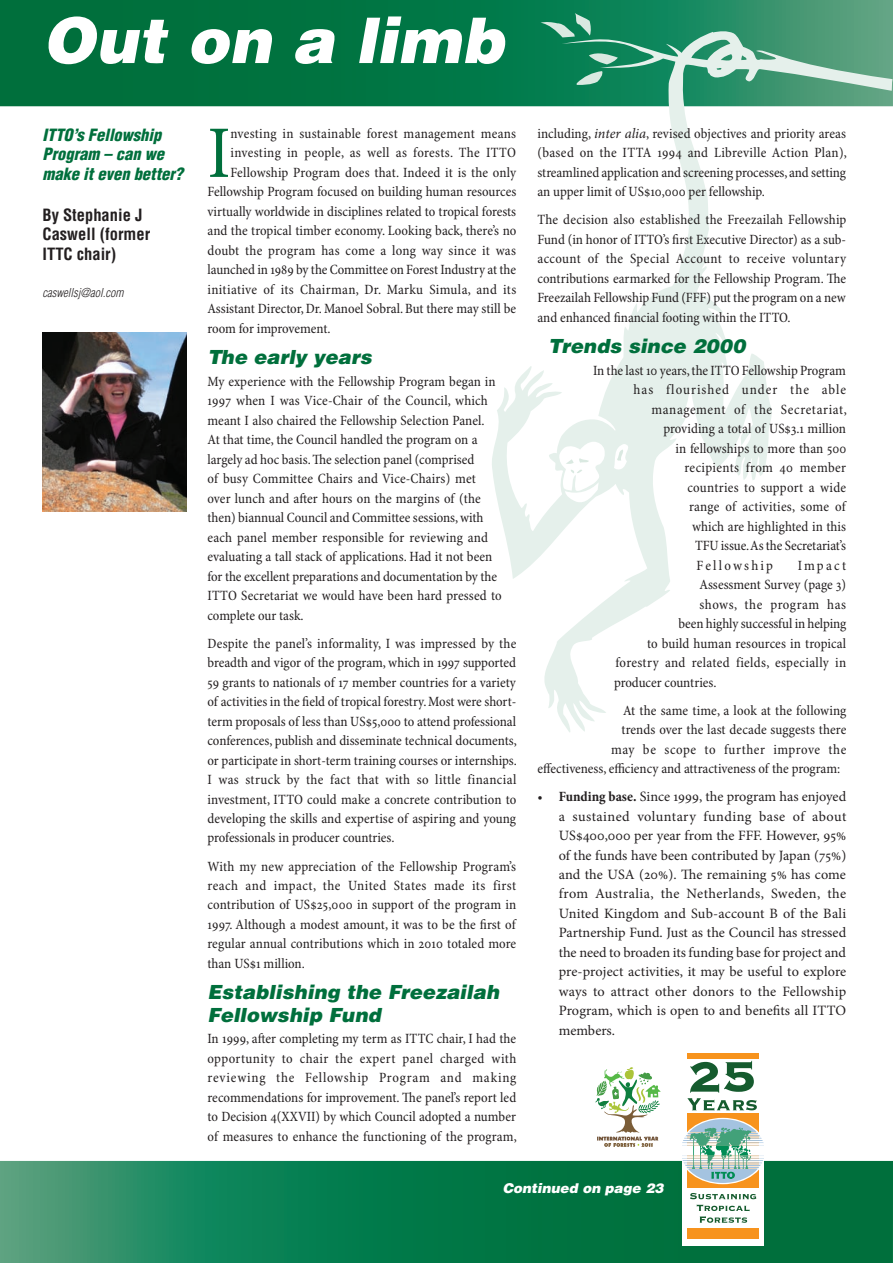
<style>
.page{position:relative;width:893px;height:1263px;background:#fff}
.page>*{position:absolute;margin:0;border:0;box-sizing:border-box;transform-origin:0 0}
.t1{font:condensed 75px "Minion Pro";color:#006f3c}
.t2{font:italic 900 63px "Helvetica";letter-spacing:.005em;color:#fff}
.t3{font:italic 900 19.5px/22.5px "Helvetica";letter-spacing:.005em;color:#006f3c}
.t4{font:italic 900 condensed 16.5px/19.5px "Helvetica";color:#006f3c}
.t5{font:700 condensed 16.5px/19.5px "Helvetica";color:#231f20}
.t6{font:condensed 14.25px/19.5px "Minion Pro";letter-spacing:.005em;color:#231f20;text-align:justify}
.t7{font:14.25px/19.5px "Minion Pro";letter-spacing:.01em;color:#231f20;text-align:justify}
.t8{font:condensed 14.25px "Minion Pro";letter-spacing:.025em;color:#231f20}
.t9{font:condensed 14.25px "Minion Pro";letter-spacing:.04em;color:#231f20}
.t10{font:condensed 14.25px "Minion Pro";letter-spacing:.07em;color:#231f20}
.t11{font:condensed 14.25px "Minion Pro";letter-spacing:.035em;color:#231f20}
.t12{font:condensed 14.25px "Minion Pro";letter-spacing:.15em;color:#231f20}
.t13{font:italic 900 13.5px "Helvetica";color:#fff}
.t14{font:italic 300 condensed 12px "Helvetica";color:#231f20}
.s1{font-style:italic;font-stretch:normal}
.s2{font-stretch:condensed}
.s3{font-weight:700;font-stretch:condensed}
</style>
<div class="page">
<svg style="left:0;top:0;width:893px;height:106px;background:#067746"></svg>
<svg style="left:541px;top:13px;width:50px;height:17px"></svg>
<svg style="left:489px;top:30px;width:404px;height:702px"></svg>
<svg style="left:613px;top:444px;width:22px;height:26px"></svg>
<svg style="left:559px;top:442px;width:46px;height:62px"></svg>
<svg style="left:0;top:1161px;width:893px;height:102px;background:#0f7d4f"></svg>
<svg style="left:682px;top:1053px;width:82px;height:193px"></svg>
<svg style="left:595px;top:1067px;width:66px;height:80px"></svg>
<img style="left:43px;top:333px;width:143px;height:178px">
<h2 class="t2" style="left:43px;top:-1px;width:463px">Out on a limb</h2>
<p class="t4" style="left:43px;top:125px;width:142px">ITTO’s Fellowship<br>Program – can we make it even better?</p>
<p class="t5" style="left:43px;top:205px;width:109px">By Stephanie J<br>Caswell (former<br>ITTC chair)</p>
<p class="t14" style="left:43px;top:285px;width:82px">caswellsj@aol.com</p>
<h1 class="t1" style="left:207px;top:108px;width:25px">I</h1>
<p class="t6" style="left:231px;top:124px;width:287px">nvesting in sustainable forest management means</p>
<p class="t8" style="left:231px;top:144px;width:287px">investing in people, as well as forests. The ITTO</p>
<p class="t6" style="left:231px;top:163px;width:287px">Fellowship Program does that. Indeed it is the only</p>
<p class="t6" style="left:207px;top:183px;width:310px">Fellowship Program focused on building human resources</p>
<p class="t6" style="left:207px;top:202px;width:310px">virtually worldwide in disciplines related to tropical forests</p>
<p class="t6" style="left:207px;top:222px;width:310px">and the tropical timber economy. Looking back, there’s no</p>
<p class="t6" style="left:207px;top:241px;width:310px">doubt the program has come a long way since it was</p>
<p class="t6" style="left:207px;top:261px;width:310px">launched in 1989 by the Committee on Forest Industry at the</p>
<p class="t6" style="left:207px;top:280px;width:310px">initiative of its Chairman, Dr. Marku Simula, and its</p>
<p class="t6" style="left:207px;top:300px;width:310px">Assistant Director, Dr. Manoel Sobral. But there may still be</p>
<p class="t6" style="left:207px;top:319px;width:125px">room for improvement.</p>
<h3 class="t3" style="left:207px;top:345px;width:166px">The early years</h3>
<p class="t6" style="left:207px;top:372px;width:296px;text-align:left">My experience with the Fellowship Program began in 1997 when I was Vice-Chair of the Council, which meant I also chaired the Fellowship Selection Panel.<br>At that time, the Council handled the program on a largely ad hoc basis. The selection panel (comprised<br>of busy Committee Chairs and Vice-Chairs) met over lunch and after hours on the margins of (the then) biannual Council and Committee sessions, with each panel member responsible for reviewing and evaluating a tall stack of applications. Had it not been for the excellent preparations and documentation by the ITTO Secretariat we would have been hard pressed to complete our task.</p>
<p class="t6" style="left:207px;top:634px;width:311px">Despite the panel’s informality, I was impressed by the breadth and vigor of the program, which in 1997 supported 59 grants to nationals of 17 member countries for a variety of activities in the field of tropical forestry. Most were short&shy;term proposals of less than US$5,000 to attend professional conferences, publish and disseminate technical documents, or participate in short-term training courses or internships.<br>I was struck by the fact that with so little financial investment, ITTO could make a concrete contribution to developing the skills and expertise of aspiring and young professionals in producer countries.</p>
<p class="t6" style="left:207px;top:857px;width:310px">With my new appreciation of the Fellowship Program’s reach and impact, the United States made its first contribution of US$25,000 in support of the program in 1997. Although a modest amount, it was to be the first of regular annual contributions which in 2010 totaled more than US$1 million.</p>
<h3 class="t3" style="left:207px;top:980px;width:293px">Establishing the Freezailah<br>Fellowship Fund</h3>
<p class="t6" style="left:207px;top:1029px;width:311px">In 1999, after completing my term as ITTC chair, I had the opportunity to chair the expert panel charged with reviewing the Fellowship Program and making recommendations for improvement. The panel’s report led to Decision 4(XXVII) by which Council adopted a number of measures to enhance the functioning of the program,</p>
<p class="t6" style="left:537px;top:124px;width:311px">including, <span class="s1">inter alia</span>, revised objectives and priority areas (based on the ITTA 1994 and Libreville Action Plan), streamlined application and screening processes, and setting an upper limit of US$10,000 per fellowship.</p>
<p class="t6" style="left:537px;top:211px;width:310px">The decision also established the Freezailah Fellowship Fund (in honor of ITTO’s first Executive Director) as a sub&shy;account of the Special Account to receive voluntary contributions earmarked for the Fellowship Program. The Freezailah Fellowship Fund (FFF) put the program on a new and enhanced financial footing within the ITTO.</p>
<h3 class="t3" style="left:548px;top:334px;width:199px">Trends since 2000</h3>
<p class="t6" style="left:593px;top:361px;width:254px">In the last 10 years, the ITTO Fellowship Program</p>
<p class="t10" style="left:633px;top:381px;width:214px">has flourished under the able</p>
<p class="t9" style="left:651px;top:400px;width:197px">management of the Secretariat,</p>
<p class="t6" style="left:663px;top:419px;width:184px">providing a total of US$3.1 million</p>
<p class="t6" style="left:675px;top:439px;width:172px">in fellowships to more than 500</p>
<p class="t8" style="left:684px;top:459px;width:163px">recipients from 40 member</p>
<p class="t6" style="left:687px;top:478px;width:160px">countries to support a wide</p>
<p class="t6" style="left:689px;top:497px;width:158px">range of activities, some of</p>
<p class="t6" style="left:692px;top:517px;width:156px">which are highlighted in this</p>
<p class="t6" style="left:695px;top:536px;width:153px">TFU issue. As the Secretariat’s</p>
<p class="t12" style="left:696px;top:556px;width:78px">Fellowship</p>
<p class="t6" style="left:798px;top:556px;width:50px">Impact</p>
<p class="t6" style="left:699px;top:575px;width:148px">Assessment Survey (page 3)</p>
<p class="t11" style="left:699px;top:595px;width:148px">shows, the program has</p>
<p class="t6" style="left:678px;top:614px;width:169px">been highly successful in helping</p>
<p class="t6" style="left:647px;top:634px;width:201px">to build human resources in tropical</p>
<p class="t8" style="left:615px;top:654px;width:232px">forestry and related fields, especially in</p>
<p class="t6" style="left:614px;top:673px;width:104px">producer countries.</p>
<p class="t6" style="left:623px;top:701px;width:225px">At the same time, a look at the following</p>
<p class="t6" style="left:621px;top:720px;width:226px">trends over the last decade suggests there</p>
<p class="t9" style="left:611px;top:740px;width:237px">may be scope to further improve the</p>
<p class="t6" style="left:537px;top:759px;width:304px">effectiveness, efficiency and attractiveness of the program:</p>
<p class="t7" style="left:559px;top:787px;width:289px;text-indent:-21px"><span class="s2">•</span> <span class="s3">Funding base.</span> Since 1999, the program has enjoyed a sustained voluntary funding base of about US$400,000 per year from the FFF. However, 95% of the funds have been contributed by Japan (75%) and the USA (20%). The remaining 5% has come from Australia, the Netherlands, Sweden, the United Kingdom and Sub-account B of the Bali Partnership Fund. Just as the Council has stressed the need to broaden its funding base for project and pre-project activities, it may be useful to explore ways to attract other donors to the Fellowship Program, which is open to and benefits all ITTO members.</p>
<p class="t13" style="left:503px;top:1179px;width:162px">Continued on page 23</p>
</div>
